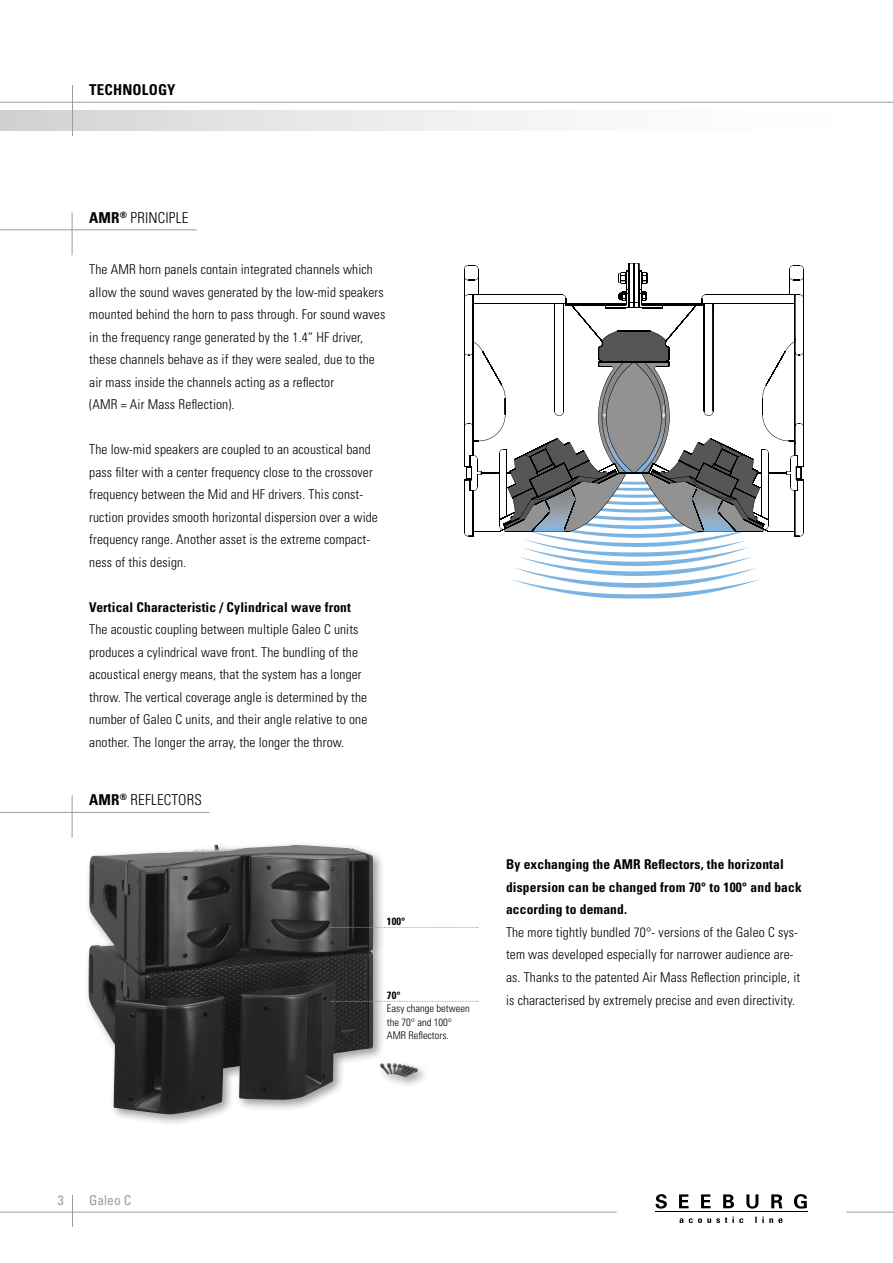
<style>
.page{position:relative;width:893px;height:1263px;background:#fff}
.page>*{position:absolute;margin:0;border:0;box-sizing:border-box;transform-origin:0 0}
.t1{font:300 condensed 15px "Univers";letter-spacing:.01em;color:#000}
.t2{font:700 condensed 15px "Univers";color:#000}
.t3{font:300 condensed 13.5px/22.5px "Univers";letter-spacing:.01em;color:#000}
.t4{font:700 condensed 13.5px/22.5px "Univers";letter-spacing:.01em;color:#000}
.t5{font:condensed 13.5px "Univers";color:#9c9c9d}
.t6{font:300 condensed 10.5px/13.5px "Univers";color:#000}
.t7{font:700 condensed 10.5px "Univers";color:#000}
.s1{font-weight:700}
</style>
<div class="page">
<div style="left:84px;top:841px;width:346px;height:286px;background:#000;opacity:.4"></div>
<img style="left:89px;top:845px;width:301px;height:269px">
<div style="left:0;top:111px;width:893px;height:19px;background:linear-gradient(to right,#d5d6d6,#fff)"></div>
<hr style="left:0;top:102px;width:893px;height:1px;background:#9c9c9d">
<hr style="left:72px;top:85px;width:1px;height:51px;background:#9c9c9d">
<hr style="left:0;top:1212px;width:617px;height:1px;background:#9c9c9d">
<hr style="left:846px;top:1212px;width:47px;height:1px;background:#9c9c9d">
<hr style="left:655px;top:1211px;width:152px;height:1px;background:#000">
<svg style="left:679px;top:1216px;width:103px;height:7px"></svg>
<svg style="left:655px;top:1194px;width:12px;height:14px"></svg>
<svg style="left:679px;top:1194px;width:10px;height:14px"></svg>
<svg style="left:701px;top:1194px;width:10px;height:14px"></svg>
<svg style="left:723px;top:1194px;width:11px;height:14px"></svg>
<svg style="left:746px;top:1194px;width:12px;height:14px"></svg>
<svg style="left:771px;top:1194px;width:11px;height:14px"></svg>
<svg style="left:794px;top:1194px;width:13px;height:14px"></svg>
<hr style="left:72px;top:1195px;width:1px;height:32px;background:#9c9c9d">
<svg style="left:331px;top:927px;width:147px;height:1px"></svg>
<svg style="left:331px;top:1001px;width:147px;height:1px"></svg>
<hr style="left:0;top:230px;width:197px;height:1px;background:#9c9c9d">
<hr style="left:72px;top:213px;width:1px;height:42px;background:#9c9c9d">
<hr style="left:0;top:812px;width:209px;height:1px;background:#9c9c9d">
<hr style="left:72px;top:795px;width:1px;height:43px;background:#9c9c9d">
<svg style="left:464px;top:265px;width:40px;height:271px"></svg>
<svg style="left:504px;top:263px;width:297px;height:335px"></svg>
<p class="t2" style="left:89px;top:81px;width:88px">techno logy</p>
<p class="t1" style="left:89px;top:209px;width:56px"><span class="s1">AMR</span><sup>®</sup> Principle</p>
<p class="t3" style="left:89px;top:258px;width:298px">The AMR horn panels contain integrated channels which allow the sound waves generated by the low-mid speakers mounted behind the horn to pass through. For sound waves in the frequency range generated by the 1.4“ HF driver, these channels behave as if they were sealed, due to the air mass inside the channels acting as a reflector<br>(AMR = Air Mass Reflection).</p>
<p class="t3" style="left:89px;top:438px;width:290px">The low-mid speakers are coupled to an acoustical band pass filter with a center frequency close to the crossover frequency between the Mid and HF drivers. This const&shy;ruction provides smooth horizontal dispersion over a wide frequency range. Another asset is the extreme compact&shy;ness of this design.</p>
<p class="t4" style="left:89px;top:595px;width:263px">Vertical Characteristic / Cylindrical wave front</p>
<p class="t3" style="left:89px;top:618px;width:280px">The acoustic coupling between multiple Galeo C units produces a cylindrical wave front. The bundling of the acoustical energy means, that the system has a longer throw. The vertical coverage angle is determined by the number of Galeo C units, and their angle relative to one another. The longer the array, the longer the throw.</p>
<p class="t1" style="left:89px;top:791px;width:114px"><span class="s1">AMR</span><sup>®</sup> REFLECTORS</p>
<p class="t7" style="left:387px;top:914px;width:20px">100°</p>
<p class="t7" style="left:387px;top:989px;width:15px">70°</p>
<p class="t6" style="left:387px;top:1002px;width:84px">Easy change between the 70° and 100°<br>AMR Reflectors.</p>
<p class="t4" style="left:506px;top:853px;width:297px">By exchanging the AMR Reflectors, the horizontal dispersion can be changed from 70° to 100° and back according to demand.</p>
<p class="t3" style="left:506px;top:921px;width:296px">The more tightly bundled 70°- versions of the Galeo C sys&shy;tem was developed especially for narrower audience are&shy;as. Thanks to the patented Air Mass Reflection principle, it is characterised by extremely precise and even directivity.</p>
<p class="t5" style="left:58px;top:1191px;width:7px">3</p>
<p class="t5" style="left:89px;top:1191px;width:43px">Galeo C</p>
</div>
